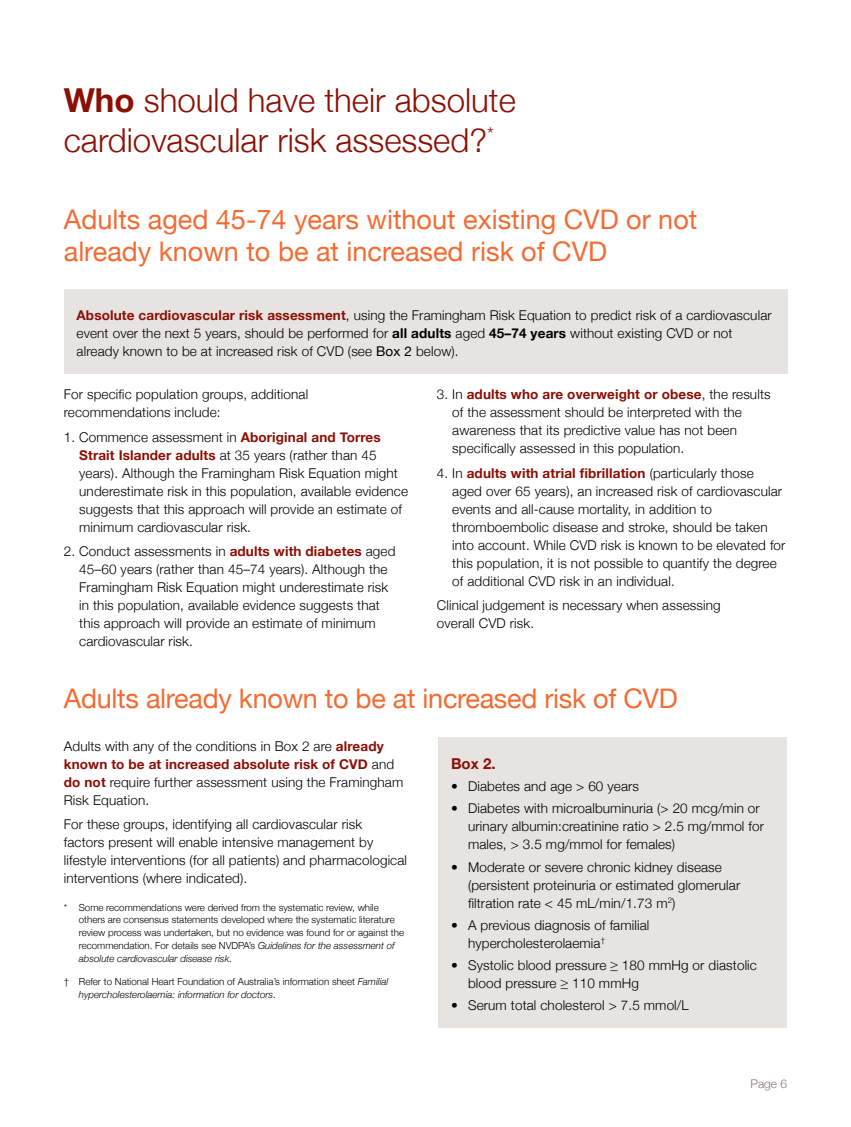
<style>
.page{position:relative;width:851px;height:1127px;background:#fff}
.page>*{position:absolute;margin:0;border:0;box-sizing:border-box;transform-origin:0 0}
.t1{font:300 33px/39.6px "Helvetica Neue";color:#8b0f04}
.t2{font:27px/32.4px "Helvetica Neue";color:#f36b32}
.t3{font:700 15px "Helvetica Neue";color:#8b0f04}
.t4{font:300 13.5px/18px "Helvetica Neue";letter-spacing:.01em;color:#000}
.t5{font:300 12px "Helvetica Neue";color:#837a76}
.t6{font:300 9.75px/12.8px "Helvetica Neue";color:#000}
.s1{font-weight:700}
.s2{font-weight:700;color:#8b0f04}
.s3{font-weight:400}
.s4{font-style:italic}
</style>
<div class="page">
<div style="left:64px;top:289px;width:723px;height:84px;background:#e6e3e1"></div>
<div style="left:438px;top:737px;width:349px;height:290px;background:#e6e3e1"></div>
<h1 class="t1" style="left:64px;top:80px;width:453px"><span class="s1">Who</span> should have their absolute cardiovascular risk assessed?<sup>*</sup></h1>
<h2 class="t2" style="left:64px;top:203px;width:635px">Adults aged 45-74 years without existing CVD or not already known to be at increased risk of CVD</h2>
<p class="t4" style="left:77px;top:306px;width:696px"><span class="s2">Absolute cardiovascular risk assessment</span>, using the Framingham Risk Equation to predict risk of a cardiovascular event over the next 5 years, should be performed for <span class="s1">all adults</span> aged <span class="s1">45–74 years</span> without existing CVD or not already known to be at increased risk of CVD (see <span class="s3">Box 2</span> below).</p>
<p class="t4" style="left:64px;top:385px;width:246px">For specific population groups, additional recommendations include:</p>
<p class="t4" style="left:79px;top:427px;width:330px;text-indent:-15px">1. Commence assessment in <span class="s2">Aboriginal and Torres Strait Islander adults</span> at 35 years (rather than 45 years). Although the Framingham Risk Equation might underestimate risk in this population, available evidence suggests that this approach will provide an estimate of minimum cardiovascular risk.</p>
<p class="t4" style="left:79px;top:542px;width:318px;text-indent:-15px">2. Conduct assessments in <span class="s2">adults with diabetes</span> aged 45–60 years (rather than 45–74 years). Although the Framingham Risk Equation might underestimate risk in this population, available evidence suggests that this approach will provide an estimate of minimum cardiovascular risk.</p>
<p class="t4" style="left:452px;top:385px;width:320px;text-indent:-15px">3. In <span class="s2">adults who are overweight or obese</span>, the results of the assessment should be interpreted with the awareness that its predictive value has not been specifically assessed in this population.</p>
<p class="t4" style="left:452px;top:463px;width:335px;text-indent:-15px">4. In <span class="s2">adults with atrial fibrillation</span> (particularly those aged over 65 years), an increased risk of cardiovascular events and all-cause mortality, in addition to thromboembolic disease and stroke, should be taken into account. While CVD risk is known to be elevated for this population, it is not possible to quantify the degree of additional CVD risk in an individual.</p>
<p class="t4" style="left:437px;top:596px;width:285px">Clinical judgement is necessary when assessing overall CVD risk.</p>
<h2 class="t2" style="left:64px;top:681px;width:615px">Adults already known to be at increased risk of CVD</h2>
<p class="t4" style="left:64px;top:736px;width:341px">Adults with any of the conditions in Box 2 are <span class="s2">already known to be at increased absolute risk of CVD</span> and <span class="s2">do not</span> require further assessment using the Framingham Risk Equation.</p>
<p class="t4" style="left:64px;top:815px;width:345px">For these groups, identifying all cardiovascular risk<br>factors present will enable intensive management by lifestyle interventions (for all patients) and pharmacological interventions (where indicated).</p>
<p class="t6" style="left:79px;top:900px;width:327px;text-indent:-15px">* Some recommendations were derived from the systematic review, while others are consensus statements developed where the systematic literature review process was undertaken, but no evidence was found for or against the recommendation. For details see NVDPA’s <span class="s4">Guidelines for the assessment of absolute cardiovascular disease risk</span>.</p>
<p class="t6" style="left:79px;top:975px;width:311px;text-indent:-15px">† Refer to National Heart Foundation of Australia’s information sheet <span class="s4">Familial hypercholesterolaemia: information for doctors</span>.</p>
<p class="t3" style="left:451px;top:754px;width:46px">Box 2.</p>
<p class="t4" style="left:451px;top:777px;width:189px">• Diabetes and age &gt; 60 years</p>
<p class="t4" style="left:468px;top:799px;width:297px;text-indent:-17px">• Diabetes with microalbuminuria (&gt; 20 mcg/min or urinary albumin:creatinine ratio &gt; 2.5 mg/mmol for males, &gt; 3.5 mg/mmol for females)</p>
<p class="t4" style="left:468px;top:857px;width:274px;text-indent:-17px">• Moderate or severe chronic kidney disease (persistent proteinuria or estimated glomerular filtration rate &lt; 45 mL/min/1.73 m<sup>2</sup>)</p>
<p class="t4" style="left:468px;top:916px;width:183px;text-indent:-17px">• A previous diagnosis of familial hypercholesterolaemia<sup>†</sup></p>
<p class="t4" style="left:468px;top:956px;width:290px;text-indent:-17px">• Systolic blood pressure ≥ 180 mmHg or diastolic blood pressure ≥ 110 mmHg</p>
<p class="t4" style="left:451px;top:996px;width:239px">• Serum total cholesterol &gt; 7.5 mmol/L</p>
<p class="t5" style="left:750px;top:1076px;width:38px">Page 6</p>
</div>
